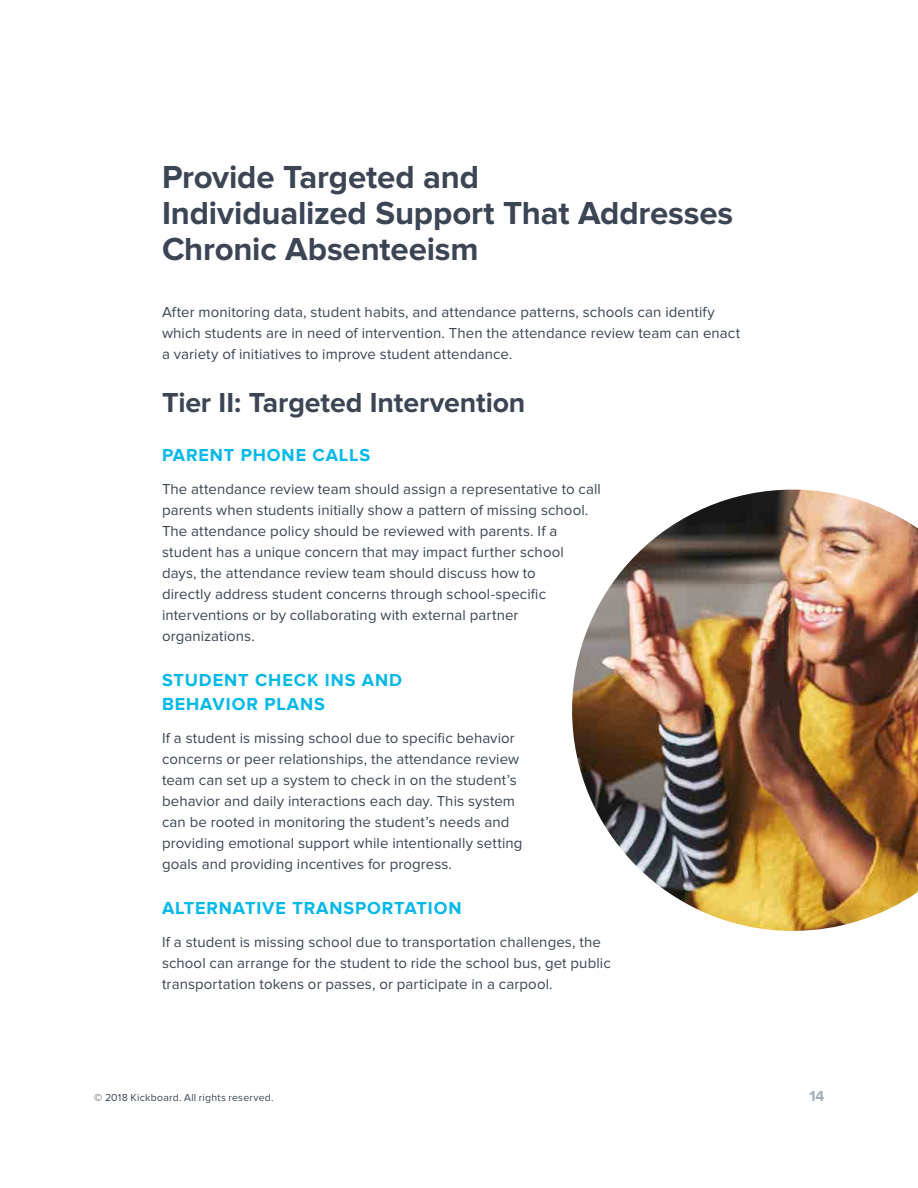
<style>
.page{position:relative;width:918px;height:1188px;background:#fff}
.page>*{position:absolute;margin:0;border:0;box-sizing:border-box;transform-origin:0 0}
.t1{font:700 33px/36px "Proxima Nova";letter-spacing:-.005em;color:#3b4554}
.t2{font:700 28.5px "Proxima Nova";letter-spacing:-.005em;color:#3b4554}
.t3{font:700 18px/24px "Proxima Nova";letter-spacing:.05em;color:#00b8e8}
.t4{font:15px/21px "Proxima Nova";letter-spacing:.005em;color:#3b4554}
.t5{font:700 15px "Proxima Nova";color:#a3adb8}
.t6{font:10.5px "Proxima Nova";letter-spacing:.02em;color:#3b4554}
</style>
<div class="page">
<img style="left:572px;top:490px;width:346px;height:441px">
<h1 class="t1" style="left:162px;top:160px;width:573px">Provide Targeted and<br>Individualized Support That Addresses<br>Chronic Absenteeism</h1>
<p class="t4" style="left:162px;top:302px;width:580px">After monitoring data, student habits, and attendance patterns, schools can identify which students are in need of intervention. Then the attendance review team can enact a variety of initiatives to improve student attendance.</p>
<h2 class="t2" style="left:162px;top:386px;width:365px">Tier II: Targeted Intervention</h2>
<p class="t3" style="left:162px;top:443px;width:210px">PARENT PHONE CALLS</p>
<p class="t4" style="left:162px;top:479px;width:440px">The attendance review team should assign a representative to call parents when students initially show a pattern of missing school.<br>The attendance policy should be reviewed with parents. If a student has a unique concern that may impact further school days, the attendance review team should discuss how to<br>directly address student concerns through school-specific interventions or by collaborating with external partner organizations.</p>
<p class="t3" style="left:162px;top:668px;width:242px">STUDENT CHECK INS AND<br>BEHAVIOR PLANS</p>
<p class="t4" style="left:162px;top:728px;width:362px">If a student is missing school due to specific behavior concerns or peer relationships, the attendance review team can set up a system to check in on the student’s behavior and daily interactions each day. This system can be rooted in monitoring the student’s needs and providing emotional support while intentionally setting goals and providing incentives for progress.</p>
<p class="t3" style="left:162px;top:896px;width:301px">ALTERNATIVE TRANSPORTATION</p>
<p class="t4" style="left:162px;top:932px;width:450px">If a student is missing school due to transportation challenges, the school can arrange for the student to ride the school bus, get public transportation tokens or passes, or participate in a carpool.</p>
<p class="t6" style="left:94px;top:1092px;width:181px">© 2018 Kickboard. All rights reserved.</p>
<p class="t5" style="left:809px;top:1088px;width:17px">14</p>
</div>
